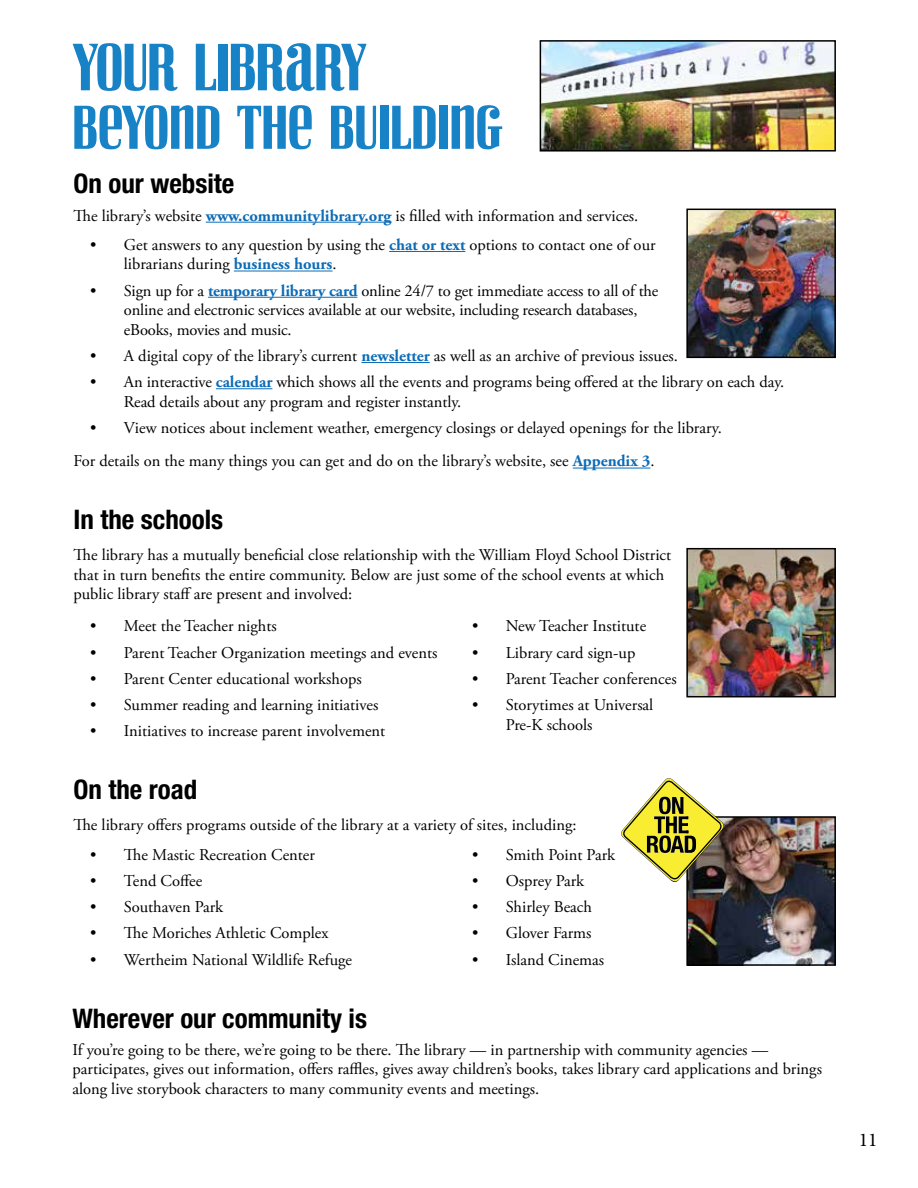
<style>
.page{position:relative;width:918px;height:1188px;background:#fff}
.page>*{position:absolute;margin:0;border:0;box-sizing:border-box;transform-origin:0 0}
.t1{font:60px "Vexler Slip";letter-spacing:-.01em;color:#1782c5}
.t2{font:55.5px "Vexler Slip";color:#1782c5}
.t3{font:700 condensed 27px "Helvetica Neue";color:#000}
.t4{font:19.5px "Minion Pro";color:#000}
.t5{font:16.5px/19.5px "Adobe Garamond Pro";color:#000}
.s1{font-weight:700;color:#0d6cb6}
</style>
<div class="page">
<img style="left:543px;top:43px;width:290px;height:106px">
<div style="left:540px;top:40px;width:296px;height:112px;border:2px solid #000"></div>
<hr style="left:206px;top:222px;width:185px;height:1px;background:#0d6cb6">
<hr style="left:573px;top:468px;width:77px;height:1px;background:#0d6cb6">
<hr style="left:389px;top:251px;width:76px;height:1px;background:#0d6cb6">
<hr style="left:234px;top:271px;width:99px;height:1px;background:#0d6cb6">
<hr style="left:208px;top:297px;width:149px;height:1px;background:#0d6cb6">
<hr style="left:361px;top:362px;width:69px;height:1px;background:#0d6cb6">
<hr style="left:216px;top:388px;width:56px;height:1px;background:#0d6cb6">
<img style="left:689px;top:212px;width:144px;height:143px">
<div style="left:686px;top:209px;width:150px;height:149px;border:2px solid #000"></div>
<img style="left:689px;top:551px;width:144px;height:143px">
<div style="left:686px;top:548px;width:150px;height:149px;border:2px solid #000"></div>
<img style="left:689px;top:819px;width:144px;height:144px">
<div style="left:686px;top:816px;width:150px;height:150px;border:2px solid #000"></div>
<svg style="left:621px;top:778px;width:103px;height:105px"></svg>
<h1 class="t1" style="left:72px;top:31px;width:296px">YOUR LIBRARY</h1>
<h2 class="t2" style="left:72px;top:94px;width:432px">BEYOND THE BUILDING</h2>
<h3 class="t3" style="left:73px;top:167px;width:162px">On our website</h3>
<p class="t5" style="left:73px;top:206px;width:566px">The library’s website <span class="s1">www.communitylibrary.org</span> is filled with information and services.</p>
<p class="t5" style="left:124px;top:235px;width:533px;text-indent:-34px">• Get answers to any question by using the <span class="s1">chat or text</span> options to contact one of our librarians during <span class="s1">business hours</span>.</p>
<p class="t5" style="left:124px;top:281px;width:536px;text-indent:-34px">• Sign up for a <span class="s1">temporary library card</span> online 24/7 to get immediate access to all of the online and electronic services available at our website, including research databases, eBooks, movies and music.</p>
<p class="t5" style="left:90px;top:346px;width:589px">• A digital copy of the library’s current <span class="s1">newsletter</span> as well as an archive of previous issues.</p>
<p class="t5" style="left:124px;top:373px;width:662px;text-indent:-34px">• An interactive <span class="s1">calendar</span> which shows all the events and programs being offered at the library on each day.<br>Read details about any program and register instantly.</p>
<p class="t5" style="left:90px;top:418px;width:633px">• View notices about inclement weather, emergency closings or delayed openings for the library.</p>
<p class="t5" style="left:73px;top:452px;width:583px">For details on the many things you can get and do on the library’s website, see <span class="s1">Appendix 3</span>.</p>
<h3 class="t3" style="left:73px;top:503px;width:151px">In the schools</h3>
<p class="t5" style="left:73px;top:546px;width:599px">The library has a mutually beneficial close relationship with the William Floyd School District that in turn benefits the entire community. Below are just some of the school events at which public library staff are present and involved:</p>
<p class="t5" style="left:90px;top:617px;width:188px">• Meet the Teacher nights</p>
<p class="t5" style="left:90px;top:643px;width:349px">• Parent Teacher Organization meetings and events</p>
<p class="t5" style="left:90px;top:670px;width:273px">• Parent Center educational workshops</p>
<p class="t5" style="left:90px;top:696px;width:290px">• Summer reading and learning initiatives</p>
<p class="t5" style="left:90px;top:722px;width:297px">• Initiatives to increase parent involvement</p>
<h3 class="t3" style="left:73px;top:773px;width:125px">On the road</h3>
<p class="t5" style="left:472px;top:617px;width:176px">• New Teacher Institute</p>
<p class="t5" style="left:472px;top:643px;width:165px">• Library card sign-up</p>
<p class="t5" style="left:472px;top:670px;width:206px">• Parent Teacher conferences</p>
<p class="t5" style="left:506px;top:696px;width:149px;text-indent:-34px">• Storytimes at Universal<br>Pre-K schools</p>
<p class="t5" style="left:73px;top:816px;width:505px">The library offers programs outside of the library at a variety of sites, including:</p>
<p class="t5" style="left:90px;top:845px;width:226px">• The Mastic Recreation Center</p>
<p class="t5" style="left:90px;top:871px;width:114px">• Tend Coffee</p>
<p class="t5" style="left:90px;top:898px;width:135px">• Southaven Park</p>
<p class="t5" style="left:90px;top:924px;width:240px">• The Moriches Athletic Complex</p>
<p class="t5" style="left:90px;top:950px;width:263px">• Wertheim National Wildlife Refuge</p>
<p class="t5" style="left:472px;top:845px;width:144px">• Smith Point Park</p>
<p class="t5" style="left:472px;top:871px;width:114px">• Osprey Park</p>
<p class="t5" style="left:472px;top:898px;width:121px">• Shirley Beach</p>
<p class="t5" style="left:472px;top:924px;width:121px">• Glover Farms</p>
<p class="t5" style="left:472px;top:950px;width:134px">• Island Cinemas</p>
<h3 class="t3" style="left:72px;top:1002px;width:296px">Wherever our community is</h3>
<p class="t5" style="left:72px;top:1040px;width:751px">If you’re going to be there, we’re going to be there. The library — in partnership with community agencies — participates, gives out information, offers raffles, gives away children’s books, takes library card applications and brings along live storybook characters to many community events and meetings.</p>
<p class="t4" style="left:859px;top:1127px;width:20px">11</p>
</div>
